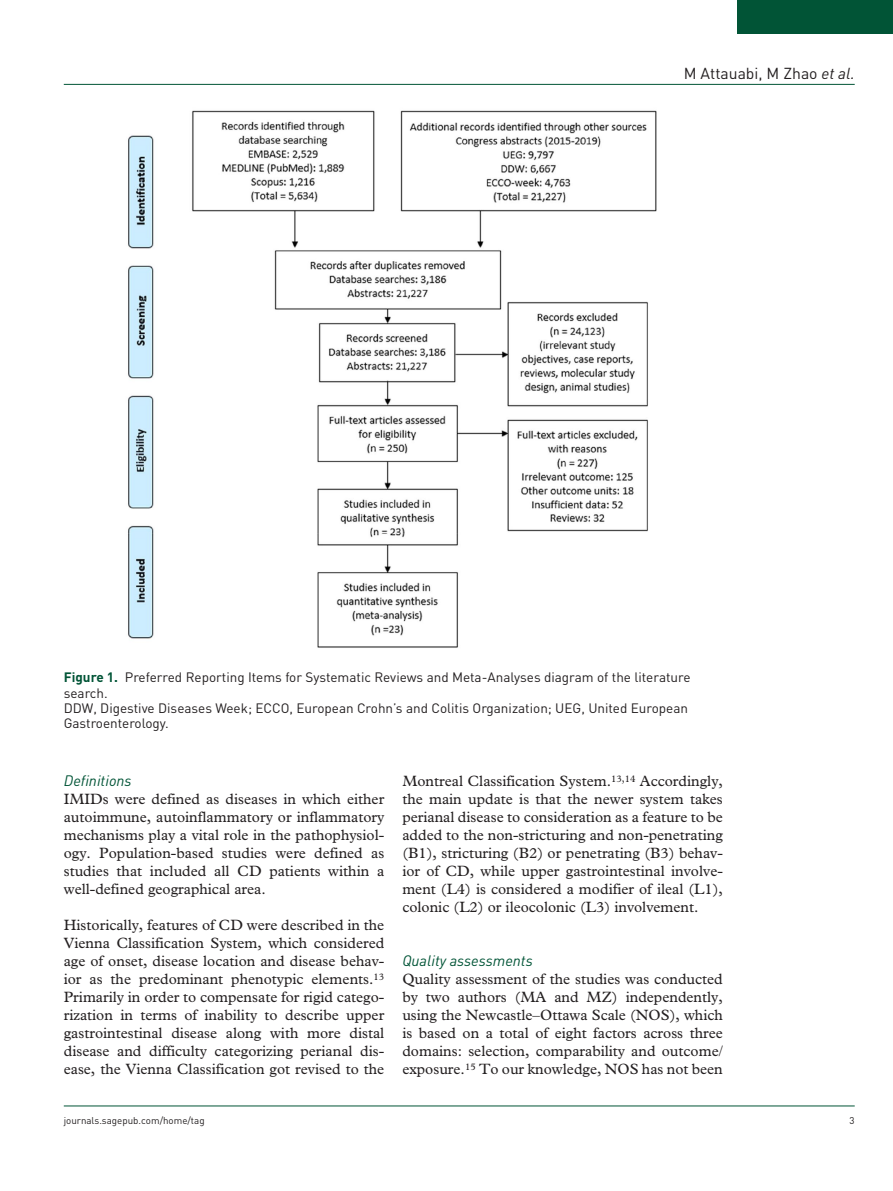
<style>
.page{position:relative;width:893px;height:1191px;background:#fff}
.page>*{position:absolute;margin:0;border:0;box-sizing:border-box;transform-origin:0 0}
.t1{font:15.75px "DIN";color:#231f20}
.t2{font:15px/18px "Plantin Std";color:#231f20;text-align:justify}
.t3{font:italic 15px "DIN";color:#015436}
.t4{font:13.5px/15.3px "DIN";color:#231f20}
.t5{font:9.75px "DIN";color:#231f20}
.s1{font-style:italic}
.s2{font-weight:700;color:#015436}
</style>
<div class="page">
<hr style="left:64px;top:84px;width:791px;height:1px;background:#015436">
<hr style="left:64px;top:1105px;width:791px;height:1px;background:#015436">
<div style="left:738px;top:0;width:155px;height:34px;background:#015436"></div>
<img style="left:128px;top:110px;width:529px;height:538px">
<p class="t1" style="left:684px;top:63px;width:172px">M Attauabi, M Zhao <span class="s1">et al.</span></p>
<p class="t4" style="left:64px;top:669px;width:628px"><span class="s2">Figure 1.</span> Preferred Reporting Items for Systematic Reviews and Meta-Analyses diagram of the literature search.<br>DDW, Digestive Diseases Week; ECCO, European Crohn’s and Colitis Organization; UEG, United European Gastroenterology.</p>
<p class="t3" style="left:64px;top:771px;width:69px">Definitions</p>
<p class="t2" style="left:64px;top:790px;width:322px">IMIDs were defined as diseases in which either autoimmune, autoinflammatory or inflammatory mechanisms play a vital role in the pathophysiol&shy;ogy. Population-based studies were defined as studies that included all CD patients within a well-defined geographical area.</p>
<p class="t2" style="left:64px;top:916px;width:322px">Historically, features of CD were described in the Vienna Classification System, which considered age of onset, disease location and disease behav&shy;ior as the predominant phenotypic elements.<sup>13<br></sup>Primarily in order to compensate for rigid catego&shy;rization in terms of inability to describe upper gastrointestinal disease along with more distal disease and difficulty categorizing perianal dis&shy;ease, the Vienna Classification got revised to the</p>
<p class="t2" style="left:402px;top:772px;width:322px">Montreal Classification System.<sup>13,14</sup> Accordingly, the main update is that the newer system takes perianal disease to consideration as a feature to be added to the non-stricturing and non-penetrating (B1), stricturing (B2) or penetrating (B3) behav&shy;ior of CD, while upper gastrointestinal involve&shy;ment (L4) is considered a modifier of ileal (L1), colonic (L2) or ileocolonic (L3) involvement.</p>
<p class="t3" style="left:402px;top:951px;width:132px">Quality assessments</p>
<p class="t2" style="left:402px;top:970px;width:322px">Quality assessment of the studies was conducted by two authors (MA and MZ) independently, using the Newcastle–Ottawa Scale (NOS), which is based on a total of eight factors across three domains: selection, comparability and outcome/ exposure.<sup>15</sup> To our knowledge, NOS has not been</p>
<p class="t5" style="left:64px;top:1114px;width:142px">journals.sagepub.com/home/tag</p>
<p class="t5" style="left:850px;top:1114px;width:7px">3</p>
</div>
